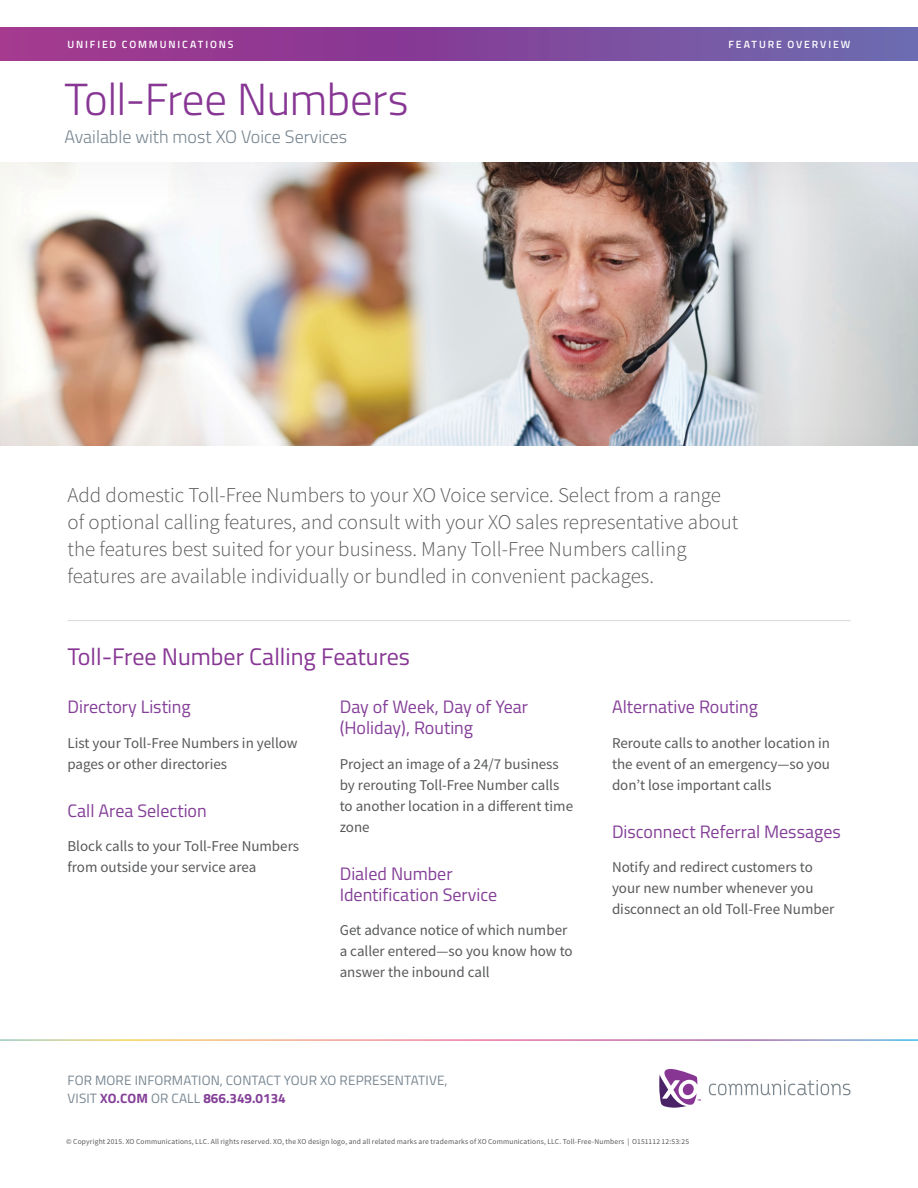
<style>
.page{position:relative;width:918px;height:1188px;background:#fff}
.page>*{position:absolute;margin:0;border:0;box-sizing:border-box;transform-origin:0 0}
.t1{font:300 45px "Titillium";letter-spacing:-.01em;color:#873694}
.t2{font:24px "Titillium";color:#873694}
.Lead_In{font:300 21px/27px "Source Sans Pro";color:#58595b}
.t3{font:18px/21px "Titillium";color:#843f98}
.t4{font:300 18px "Titillium";color:#778590}
.t5{font:15px/21px "Source Sans Pro";color:#58595b}
.t6{font:13.5px/18px "Titillium";letter-spacing:.01em;color:#778590}
.t7{font:600 10.5px "Titillium";letter-spacing:.18em;color:#fff}
.Body_Text{font:7.5px "Source Sans Pro";letter-spacing:.02em;color:#58595b}
.s1{font-weight:700;color:#843f98}
</style>
<div class="page">
<div style="left:0;top:160px;width:918px;height:287px;background:#231f20;opacity:.05"></div>
<div style="left:0;top:27px;width:918px;height:34px;background:linear-gradient(to right,#a22c89,#6a64ae)"></div>
<svg style="left:659px;top:1069px;width:42px;height:39px"></svg>
<svg style="left:709px;top:1080px;width:141px;height:15px"></svg>
<hr style="left:68px;top:620px;width:782px;height:1px;background:#d3d7dc">
<h1 class="t7" style="left:68px;top:37px;width:168px">UNIFIED COMMUNICATIONS</h1>
<h1 class="t7" style="left:728px;top:37px;width:124px">FEATURE OVERVIEW</h1>
<p class="t1" style="left:64px;top:66px;width:346px">Toll-Free Numbers</p>
<p class="t4" style="left:64px;top:124px;width:284px">Available with most XO Voice Services</p>
<p class="Lead_In" style="left:68px;top:481px;width:673px">Add domestic Toll-Free Numbers to your XO Voice service. Select from a range of optional calling features, and consult with your XO sales representative about the features best suited for your business. Many Toll-Free Numbers calling features are available individually or bundled in convenient packages.</p>
<h2 class="t2" style="left:68px;top:639px;width:344px">Toll-Free Number Calling Features</h2>
<h3 class="t3" style="left:68px;top:695px;width:125px">Directory Listing</h3>
<p class="t5" style="left:68px;top:732px;width:232px">List your Toll-Free Numbers in yellow pages or other directories</p>
<h3 class="t3" style="left:68px;top:799px;width:141px">Call Area Selection</h3>
<p class="t5" style="left:68px;top:836px;width:233px">Block calls to your Toll-Free Numbers from outside your service area</p>
<h3 class="t3" style="left:340px;top:695px;width:190px">Day of Week, Day of Year (Holiday), Routing</h3>
<p class="t5" style="left:340px;top:753px;width:235px">Project an image of a 24/7 business by rerouting Toll-Free Number calls to another location in a different time zone</p>
<h3 class="t3" style="left:340px;top:862px;width:159px">Dialed Number<br>Identification Service</h3>
<p class="t5" style="left:340px;top:920px;width:234px">Get advance notice of which number a caller entered—so you know how to answer the inbound call</p>
<p class="t6" style="left:68px;top:1070px;width:381px">FOR MORE INFORMATION, CONTACT YOUR XO REPRESENTATIVE,<br>VISIT <span class="s1">XO.COM</span> OR CALL <span class="s1">866.349.0134</span></p>
<h3 class="t3" style="left:612px;top:695px;width:148px">Alternative Routing</h3>
<p class="t5" style="left:612px;top:732px;width:220px;text-align:justify">Reroute calls to another location in the event of an emergency—so you don’t lose important calls</p>
<h3 class="t3" style="left:612px;top:820px;width:230px">Disconnect Referral Messages</h3>
<p class="t5" style="left:612px;top:857px;width:224px">Notify and redirect customers to your new number whenever you disconnect an old Toll-Free Number</p>
<p class="Body_Text" style="left:66px;top:1137px;width:624px">© Copyright 2015. XO Communications, LLC. All rights reserved. XO, the XO design logo, and all related marks are trademarks of XO Communications, LLC. Toll-Free-Numbers | O151112 12:53:25</p>
</div>
